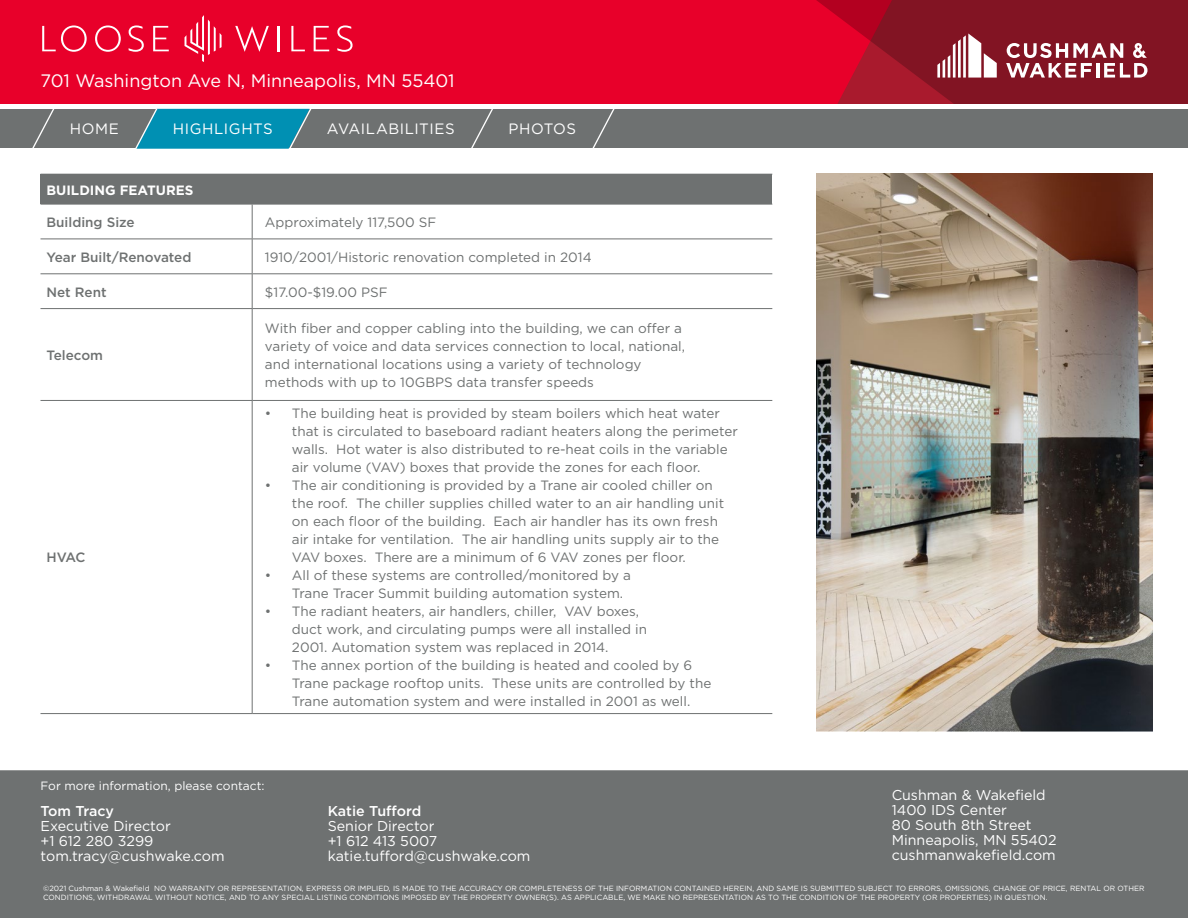
<style>
.page{position:relative;width:1188px;height:918px;background:#fff}
.page>*{position:absolute;margin:0;border:0;box-sizing:border-box;transform-origin:0 0}
.t1{font:19.5px "Trade Gothic LT Std";color:#fff}
.t2{font:18px "Gotham";color:#fff}
.t3{font:15px "Gotham";letter-spacing:.04em;color:#fff}
.t4{font:14.25px/15px "Gotham";color:#fff}
.t5{font:500 14.25px "Gotham";letter-spacing:-.005em;color:#fff}
.t6{font:13.5px/18px "Gotham";color:#6e7171}
.t7{font:500 13.5px "Gotham";color:#6e7171}
.t8{font:700 13.5px "Gotham";color:#fff}
.t9{font:12px "Gotham";color:#fff}
.t10{font:7.5px/9px "Gotham";color:#fff}
</style>
<div class="page">
<div style="left:40px;top:174px;width:732px;height:30px;background:#6e7171"></div>
<hr style="left:252px;top:204px;width:1px;height:35px;background:#6e7171">
<hr style="left:252px;top:239px;width:1px;height:35px;background:#6e7171">
<hr style="left:252px;top:274px;width:1px;height:34px;background:#6e7171">
<hr style="left:252px;top:309px;width:1px;height:91px;background:#6e7171">
<hr style="left:252px;top:401px;width:1px;height:312px;background:#6e7171">
<hr style="left:40px;top:204px;width:212px;height:1px;background:#6e7171">
<hr style="left:252px;top:204px;width:520px;height:1px;background:#6e7171">
<hr style="left:40px;top:239px;width:212px;height:1px;background:#6e7171">
<hr style="left:252px;top:239px;width:520px;height:1px;background:#6e7171">
<hr style="left:40px;top:274px;width:212px;height:1px;background:#6e7171">
<hr style="left:252px;top:274px;width:520px;height:1px;background:#6e7171">
<hr style="left:40px;top:308px;width:212px;height:1px;background:#6e7171">
<hr style="left:252px;top:308px;width:520px;height:1px;background:#6e7171">
<hr style="left:40px;top:400px;width:212px;height:1px;background:#6e7171">
<hr style="left:252px;top:400px;width:520px;height:1px;background:#6e7171">
<hr style="left:40px;top:713px;width:212px;height:1px;background:#6e7171">
<hr style="left:252px;top:713px;width:520px;height:1px;background:#6e7171">
<img style="left:816px;top:174px;width:337px;height:558px">
<div style="left:0;top:770px;width:1188px;height:148px;background:#6e7171"></div>
<div style="left:0;top:0;width:798px;height:104px;background:#e8002a"></div>
<svg style="left:798px;top:0;width:390px;height:104px;background:#991025"></svg>
<svg style="left:937px;top:33px;width:60px;height:45px"></svg>
<svg style="left:1006px;top:43px;width:141px;height:35px"></svg>
<svg style="left:42px;top:25px;width:45px;height:27px"></svg>
<svg style="left:95px;top:25px;width:26px;height:27px"></svg>
<svg style="left:129px;top:25px;width:15px;height:27px"></svg>
<svg style="left:153px;top:26px;width:16px;height:25px"></svg>
<svg style="left:235px;top:26px;width:34px;height:26px"></svg>
<hr style="left:278px;top:26px;width:2px;height:25px;background:#fff">
<svg style="left:291px;top:26px;width:14px;height:25px"></svg>
<svg style="left:314px;top:26px;width:15px;height:25px"></svg>
<svg style="left:337px;top:25px;width:16px;height:27px"></svg>
<svg style="left:185px;top:15px;width:37px;height:47px;background:#ec3355"></svg>
<div style="left:0;top:109px;width:1188px;height:40px;background:#6e7171"></div>
<svg style="left:30px;top:109px;width:82px;height:40px"></svg>
<svg style="left:123px;top:108px;width:190px;height:41px"></svg>
<svg style="left:469px;top:109px;width:26px;height:40px"></svg>
<svg style="left:590px;top:109px;width:26px;height:40px"></svg>
<h2 class="t2" style="left:40px;top:69px;width:416px">701 Washington Ave N, Minneapolis, MN 55401</h2>
<h1 class="t1" style="left:41px;top:110px;width:103px">FOR LEASE</h1>
<p class="t3" style="left:70px;top:120px;width:51px">HOME</p>
<p class="t3" style="left:173px;top:120px;width:102px">HIGHLIGHTS</p>
<p class="t3" style="left:327px;top:120px;width:129px">AVAILABILITIES</p>
<p class="t3" style="left:509px;top:120px;width:69px">PHOTOS</p>
<p class="t8" style="left:46px;top:181px;width:148px">BUILDING FEATURES</p>
<p class="t7" style="left:46px;top:213px;width:90px">Building Size</p>
<p class="t6" style="left:265px;top:213px;width:173px">Approximately 117,500 SF</p>
<p class="t7" style="left:46px;top:248px;width:147px">Year Built/Renovated</p>
<p class="t6" style="left:265px;top:248px;width:328px">1910/2001/Historic renovation completed in 2014</p>
<p class="t7" style="left:46px;top:283px;width:62px">Net Rent</p>
<p class="t6" style="left:265px;top:283px;width:124px">$17.00-$19.00 PSF</p>
<p class="t7" style="left:46px;top:346px;width:58px">Telecom</p>
<p class="t7" style="left:46px;top:549px;width:41px">HVAC</p>
<p class="t6" style="left:265px;top:319px;width:422px">With fiber and copper cabling into the building, we can offer a variety of voice and data services connection to local, national, and international locations using a variety of technology methods with up to 10GBPS data transfer speeds</p>
<p class="t6" style="left:292px;top:404px;width:447px;text-indent:-27px">• The building heat is provided by steam boilers which heat water that is circulated to baseboard radiant heaters along the perimeter walls. Hot water is also distributed to re-heat coils in the variable air volume (VAV) boxes that provide the zones for each floor.</p>
<p class="t6" style="left:292px;top:476px;width:434px;text-indent:-27px">• The air conditioning is provided by a Trane air cooled chiller on the roof. The chiller supplies chilled water to an air handling unit on each floor of the building. Each air handler has its own fresh air intake for ventilation. The air handling units supply air to the VAV boxes. There are a minimum of 6 VAV zones per floor.</p>
<p class="t6" style="left:292px;top:566px;width:340px;text-indent:-27px">• All of these systems are controlled/monitored by a<br>Trane Tracer Summit building automation system.</p>
<p class="t6" style="left:292px;top:602px;width:357px;text-indent:-27px">• The radiant heaters, air handlers, chiller, VAV boxes, duct work, and circulating pumps were all installed in<br>2001. Automation system was replaced in 2014.</p>
<p class="t6" style="left:292px;top:656px;width:421px;text-indent:-27px">• The annex portion of the building is heated and cooled by 6<br>Trane package rooftop units. These units are controlled by the<br>Trane automation system and were installed in 2001 as well.</p>
<p class="t9" style="left:41px;top:778px;width:226px">For more information, please contact:</p>
<p class="t4" style="left:892px;top:787px;width:166px">Cushman &amp; Wakefield<br>1400 IDS Center<br>80 South 8th Street<br>Minneapolis, MN 55402 cushmanwakefield.com</p>
<p class="t5" style="left:328px;top:802px;width:95px">Katie Tufford</p>
<p class="t4" style="left:328px;top:818px;width:204px">Senior Director<br>+1 612 413 5007 katie.tufford@cushwake.com</p>
<p class="t10" style="left:43px;top:884px;width:1103px">©2021 Cushman &amp; Wakefield NO WARRANTY OR REPRESENTATION, EXPRESS OR IMPLIED, IS MADE TO THE ACCURACY OR COMPLETENESS OF THE INFORMATION CONTAINED HEREIN, AND SAME IS SUBMITTED SUBJECT TO ERRORS, OMISSIONS, CHANGE OF PRICE, RENTAL OR OTHER<br>CONDITIONS, WITHDRAWAL WITHOUT NOTICE, AND TO ANY SPECIAL LISTING CONDITIONS IMPOSED BY THE PROPERTY OWNER(S). AS APPLICABLE, WE MAKE NO REPRESENTATION AS TO THE CONDITION OF THE PROPERTY (OR PROPERTIES) IN QUESTION.</p>
<p class="t5" style="left:41px;top:802px;width:75px">Tom Tracy</p>
<p class="t4" style="left:41px;top:818px;width:186px">Executive Director<br>+1 612 280 3299 tom.tracy@cushwake.com</p>
</div>
